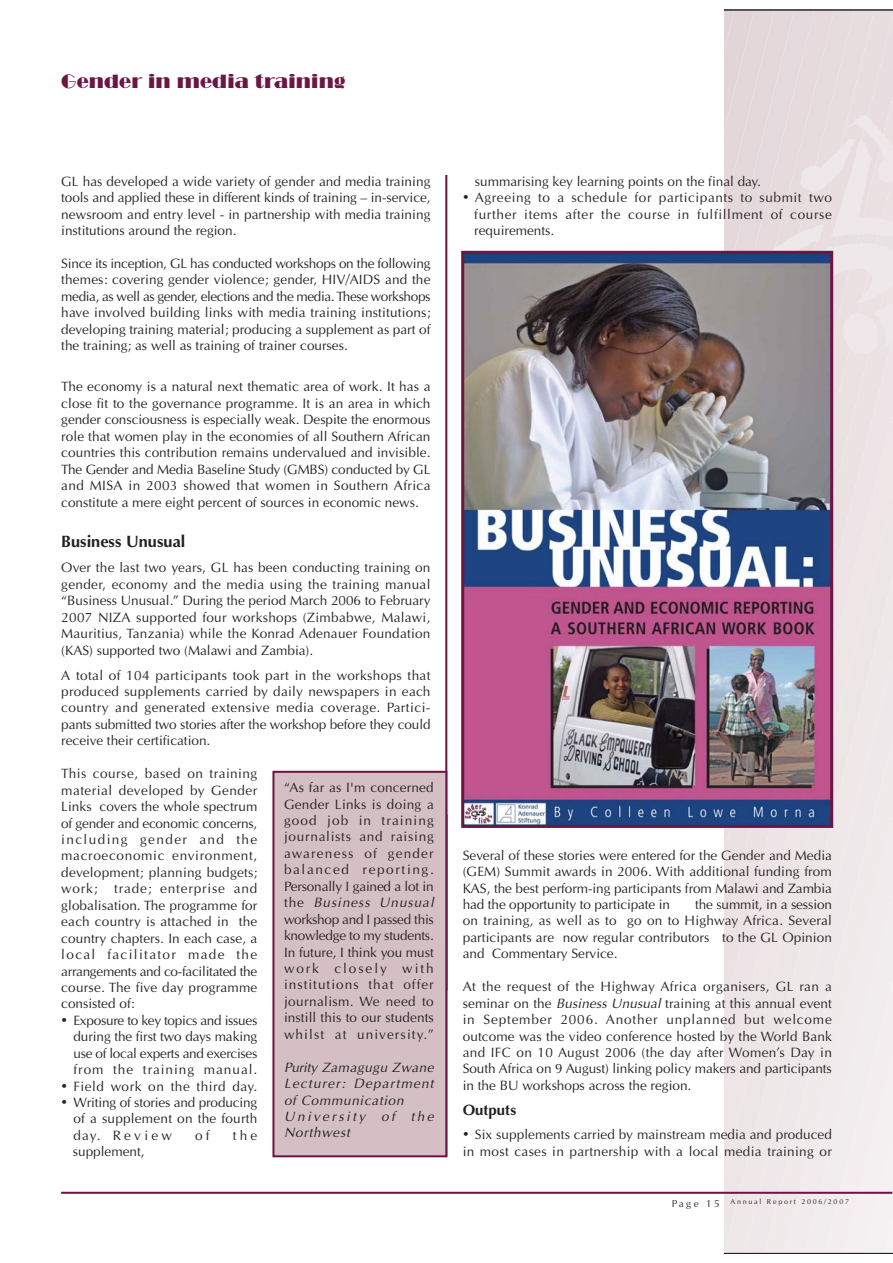
<style>
.page{position:relative;width:893px;height:1263px;background:#fff}
.page>*{position:absolute;margin:0;border:0;box-sizing:border-box;transform-origin:0 0}
.t1{font:19.95px "Broadway DTC";letter-spacing:.01em;color:#6d1543}
.t2{font:700 16.5px "Optima";color:#231f20}
.t3{font:700 15px "Optima";color:#231f20}
.t4{font:13.65px/16.5px "Optima";color:#231f20;text-align:justify}
.t5{font:13.65px/16.5px "Optima";letter-spacing:.03em;color:#231f20}
.t6{font:italic 13.65px/16.5px "Optima";color:#231f20}
.t7{font:13.65px "Optima";letter-spacing:.035em;color:#231f20}
.t8{font:7.2px "Optima";letter-spacing:.245em;color:#231f20}
.s1{font-style:italic}
.s2{font-size:10.05px}
</style>
<div class="page">
<svg style="left:724px;top:9px;width:168px;height:1245px;background:#ece5e6"></svg>
<svg style="left:724px;top:115px;width:168px;height:412px;background:#e9dfe2"></svg>
<hr style="left:61px;top:1192px;width:831px;height:2px;background:#6d1543">
<hr style="left:445px;top:175px;width:2px;height:815px;background:#6d1543">
<div style="left:272px;top:771px;width:175px;height:386px;background:#d4bfc5;border:2px solid #6d1543"></div>
<img style="left:465px;top:255px;width:364px;height:569px">
<div style="left:461px;top:251px;width:372px;height:577px;border:3px solid #6d1543"></div>
<h1 class="t1" style="left:61px;top:70px;width:285px">Gender in media training</h1>
<p class="t4" style="left:61px;top:174px;width:371px">GL has developed a wide variety of gender and media training tools and applied these in different kinds of training – in-service, newsroom and entry level - in partnership with media training institutions around the region.</p>
<p class="t4" style="left:61px;top:256px;width:371px">Since its inception, GL has conducted workshops on the following themes: covering gender violence; gender, HIV/AIDS and the media, as well as gender, elections and the media. These workshops have involved building links with media training institutions; developing training material; producing a supplement as part of the training; as well as training of trainer courses.</p>
<p class="t4" style="left:61px;top:380px;width:371px">The economy is a natural next thematic area of work. It has a close fit to the governance programme. It is an area in which gender consciousness is especially weak. Despite the enormous role that women play in the economies of all Southern African countries this contribution remains undervalued and invisible.<br>The Gender and Media Baseline Study (GMBS) conducted by GL and MISA in 2003 showed that women in Southern Africa constitute a mere eight percent of sources in economic news.</p>
<p class="t2" style="left:61px;top:535px;width:126px">Business Unusual</p>
<p class="t4" style="left:61px;top:561px;width:371px">Over the last two years, GL has been conducting training on gender, economy and the media using the training manual “Business Unusual.” During the period March 2006 to February 2007 NIZA supported four workshops (Zimbabwe, Malawi, Mauritius, Tanzania) while the Konrad Adenauer Foundation (KAS) supported two (Malawi and Zambia).</p>
<p class="t4" style="left:61px;top:668px;width:371px">A total of 104 participants took part in the workshops that produced supplements carried by daily newspapers in each country and generated extensive media coverage. Partici&shy;pants submitted two stories after the workshop before they could receive their certification.</p>
<p class="t4" style="left:61px;top:767px;width:197px">This course, based on training material developed by Gender Links covers the whole spectrum of gender and economic concerns, including gender and the macroeconomic environment, development; planning budgets; work; trade; enterprise and globalisation. The programme for each country is attached in the country chapters. In each case, a local facilitator made the arrangements and co-facilitated the course. The five day programme consisted of:</p>
<p class="t4" style="left:73px;top:1013px;width:185px;text-indent:-12px">• Exposure to key topics and issues during the first two days making use of local experts and exercises from the training manual.</p>
<p class="t7" style="left:61px;top:1080px;width:197px">• Field work on the third day.</p>
<p class="t4" style="left:73px;top:1095px;width:185px;text-indent:-12px">• Writing of stories and producing of a supplement on the fourth day. Review</p>
<p class="t5" style="left:284px;top:781px;width:154px">“As far as I'm concerned<br>Gender Links is doing a good job in training journalists and raising awareness of gender balanced reporting.<br>Personally I gained a lot in t h e <span class="s1">Business Unusual </span>workshop and I passed this knowledge to my students.<br>In future, I think you must work closely with institutions that offer journalism. We need to instill this to our students whilst at university.”</p>
<p class="t6" style="left:284px;top:1060px;width:154px">Purity Zamagugu Zwane<br>Lecturer: Department of Communication<br>University of the<br>Northwest</p>
<p class="t4" style="left:195px;top:1128px;width:16px">of</p>
<p class="t4" style="left:233px;top:1128px;width:26px">the</p>
<p class="t4" style="left:73px;top:1145px;width:73px">supplement,</p>
<p class="t4" style="left:475px;top:174px;width:287px">summarising key learning points on the final day.</p>
<p class="t4" style="left:474px;top:191px;width:359px;text-indent:-12px">• Agreeing to a schedule for participants to submit two further items after the course in fulfillment of course requirements.</p>
<p class="t4" style="left:462px;top:848px;width:371px">Several of these stories were entered for the Gender and Media (GEM) Summit awards in 2006. With additional funding from KAS, the best perform-ing participants from Malawi and Zambia had the opportunity to participate in</p>
<p class="t4" style="left:462px;top:897px;width:371px;text-indent:232px">the summit, in a session on training, as well as to go on to Highway Africa. Several participants are now regular contributors to the GL Opinion and Commentary Service.</p>
<p class="t4" style="left:462px;top:980px;width:371px">At the request of the Highway Africa organisers, GL ran a seminar on the <span class="s1">Business Unusual</span> training at this annual event in September 2006. Another unplanned but welcome outcome was the video conference hosted by the World Bank and IFC on 10 August 2006 (the day after Women’s Day in South Africa on 9 August) linking policy makers and participants in the BU workshops across the region.</p>
<p class="t4" style="left:462px;top:1128px;width:371px">• Six supplements carried by mainstream media and produced in most cases in partnership with a local media training or</p>
<p class="t3" style="left:462px;top:1104px;width:55px">Outputs</p>
<p class="t8" style="left:671px;top:1199px;width:179px"><span class="s2">Page 15</span> Annual Report 2006/2007</p>
</div>
